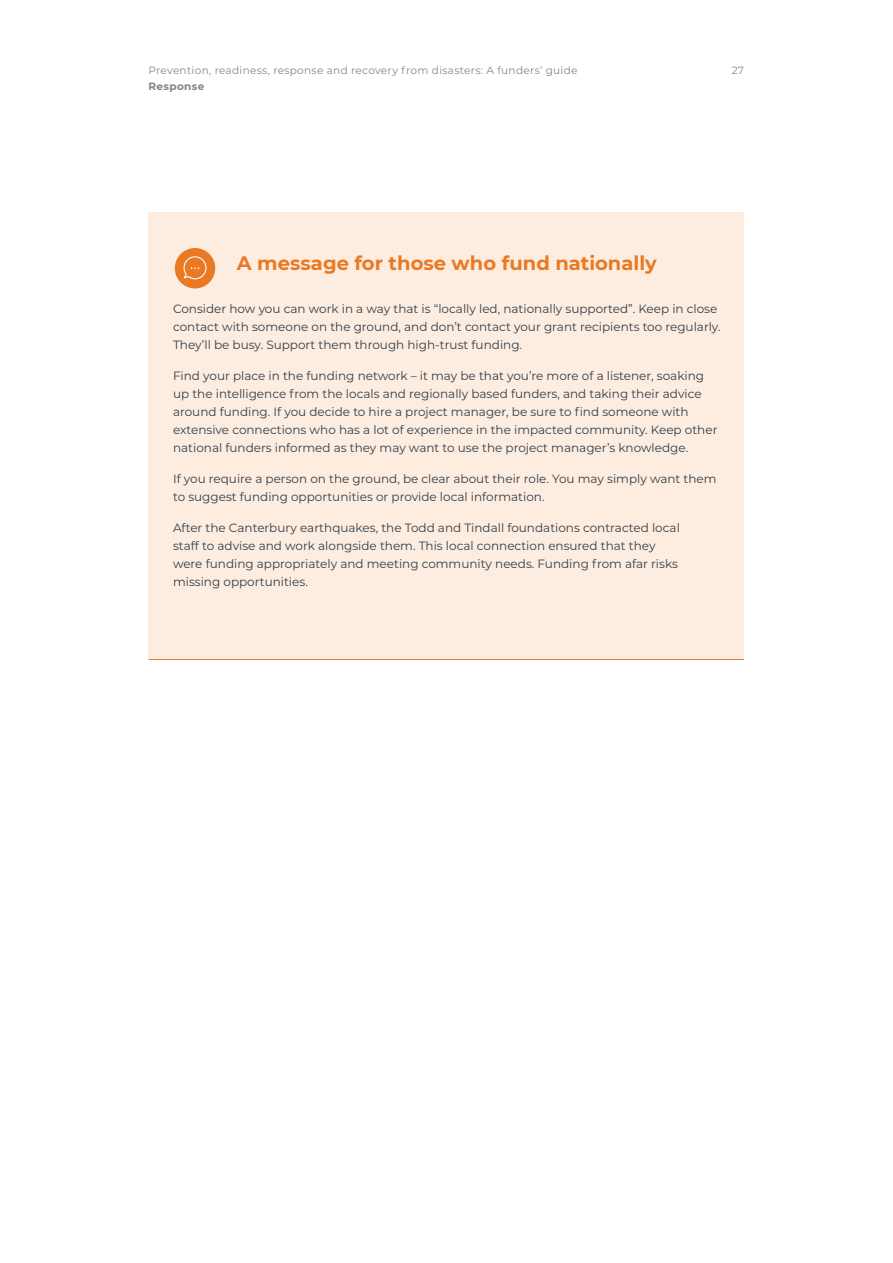
<style>
.page{position:relative;width:893px;height:1263px;background:#fff}
.page>*{position:absolute;margin:0;border:0;box-sizing:border-box;transform-origin:0 0}
.t1{font:700 19.5px "Montserrat";color:#ea7923}
.t2{font:12px/18px "Montserrat";color:#333e48}
.t3{font:10.5px "Montserrat";letter-spacing:.03em;color:#84858c}
.t4{font:700 10.5px "Montserrat";letter-spacing:.03em;color:#84858c}
</style>
<div class="page">
<div style="left:149px;top:213px;width:595px;height:446px;background:#fdede0"></div>
<hr style="left:149px;top:659px;width:595px;height:1px;background:#ea7924">
<div style="left:175px;top:248px;width:40px;height:40px;background:#ea7924;border-radius:50%"></div>
<svg style="left:183px;top:256px;width:24px;height:24px"></svg>
<p class="t3" style="left:149px;top:63px;width:430px">Prevention, readiness, response and recovery from disasters: A funders’ guide</p>
<p class="t3" style="left:732px;top:63px;width:14px">27</p>
<p class="t4" style="left:149px;top:79px;width:57px">Response</p>
<h1 class="t1" style="left:237px;top:249px;width:422px">A message for those who fund nationally</h1>
<p class="t2" style="left:173px;top:300px;width:549px">Consider how you can work in a way that is “locally led, nationally supported”. Keep in close contact with someone on the ground, and don’t contact your grant recipients too regularly.<br>They’ll be busy. Support them through high-trust funding.</p>
<p class="t2" style="left:173px;top:366px;width:546px">Find your place in the funding network – it may be that you’re more of a listener, soaking up the intelligence from the locals and regionally based funders, and taking their advice around funding. If you decide to hire a project manager, be sure to find someone with extensive connections who has a lot of experience in the impacted community. Keep other national funders informed as they may want to use the project manager’s knowledge.</p>
<p class="t2" style="left:173px;top:469px;width:545px">If you require a person on the ground, be clear about their role. You may simply want them to suggest funding opportunities or provide local information.</p>
<p class="t2" style="left:173px;top:518px;width:508px">After the Canterbury earthquakes, the Todd and Tindall foundations contracted local staff to advise and work alongside them. This local connection ensured that they were funding appropriately and meeting community needs. Funding from afar risks missing opportunities.</p>
</div>
